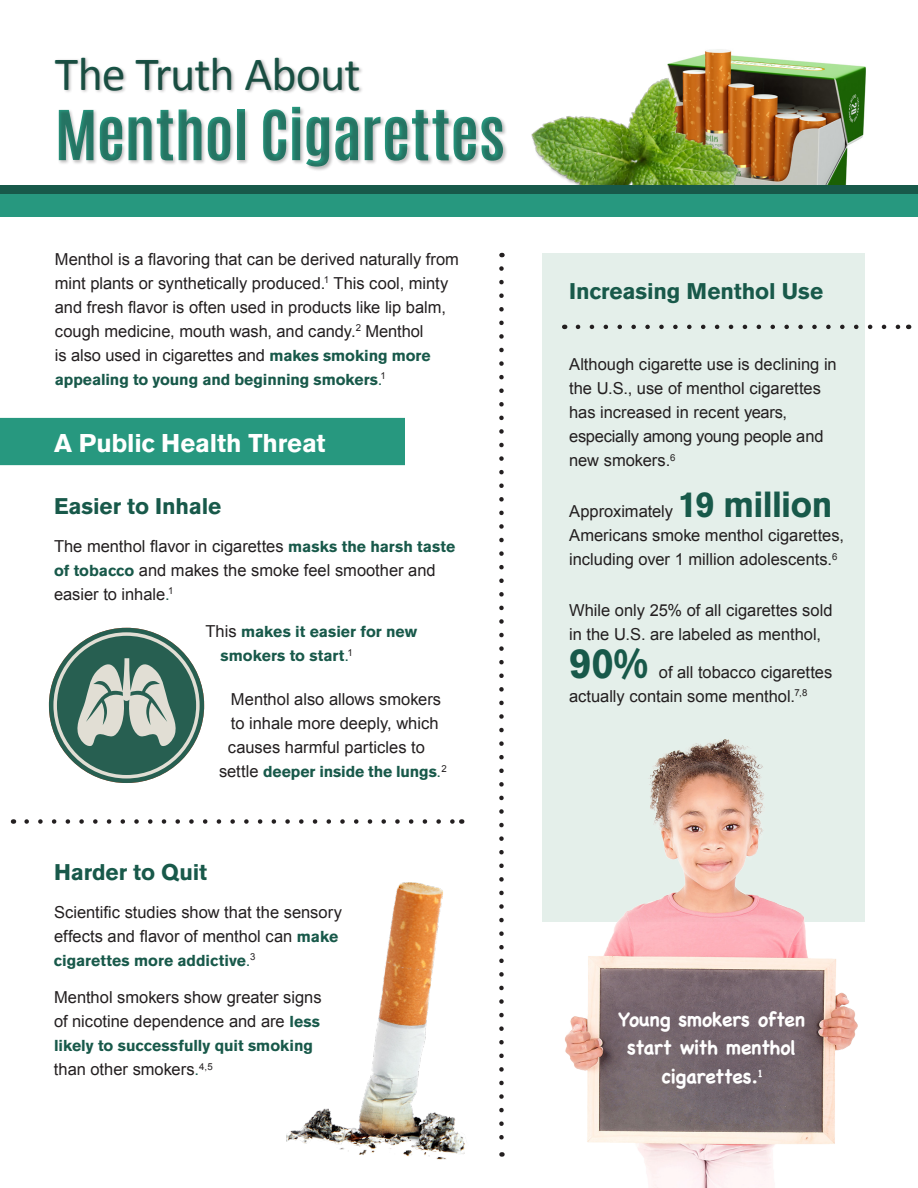
<style>
.page{position:relative;width:918px;height:1188px;background:#fff}
.page>*{position:absolute;margin:0;border:0;box-sizing:border-box;transform-origin:0 0}
.t1{font:700 58.5px "Antonio";letter-spacing:-.01em;color:#27987f;scale:1.05 1}
.t2{font:48px "Calibri";letter-spacing:-.02em;color:#18594a}
.text{font:700 42px "Akzidenz Grotesk BE";color:#18594a;scale:.95 1}
.large_white_header{font:700 25.5px "Akzidenz Grotesk BE";letter-spacing:-.005em;color:#fff}
.t3{font:700 22.5px "Akzidenz Grotesk BE";letter-spacing:-.005em;color:#18594a}
.t4{font:700 19.5px/28.5px "Chalkboard";letter-spacing:-.02em;color:#fff;text-align:center}
.text-2{font:16.5px/24px "Arial";color:#231f20}
.text-3{font:700 15.75px/24px "Akzidenz Grotesk BE";color:#18594a}
.s1{font-family:"Akzidenz Grotesk BE";font-weight:700;font-size:15.75px;color:#18594a}
.s2{font-family:"Arial";font-weight:400;font-size:16.5px}
.s3{color:#18594a}
.s4{font-family:"Arial";font-weight:400;font-size:16.5px;color:#231f20}
.s5{font-family:"Akzidenz Grotesk BE";font-weight:700;font-size:36px;color:#18594a}
</style>
<div class="page">
<div style="left:543px;top:254px;width:322px;height:668px;background:#e4efea"></div>
<img style="left:667px;top:49px;width:199px;height:136px">
<img style="left:531px;top:72px;width:221px;height:113px">
<div style="left:0;top:185px;width:918px;height:9px;background:#18594a"></div>
<div style="left:0;top:194px;width:918px;height:23px;background:#27987f"></div>
<div style="left:0;top:418px;width:405px;height:47px;background:#27987f"></div>
<svg style="left:499px;top:268px;width:5px;height:889px"></svg>
<div style="left:54px;top:56px;width:454px;height:116px;background:#231f20;opacity:.3"></div>
<svg style="left:578px;top:325px;width:323px;height:4px"></svg>
<svg style="left:27px;top:819px;width:427px;height:5px"></svg>
<img style="left:287px;top:882px;width:178px;height:278px">
<img style="left:542px;top:737px;width:316px;height:451px">
<svg style="left:48px;top:627px;width:157px;height:156px"></svg>
<p class="t2" style="left:55px;top:43px;width:307px">The Truth About</p>
<p class="t1" style="left:55px;top:91px;width:430px">Menthol Cigarettes</p>
<p class="text-2" style="left:55px;top:247px;width:406px">Menthol is a flavoring that can be derived naturally from mint plants or synthetically produced.<sup>1</sup> This cool, minty and fresh flavor is often used in products like lip balm, cough medicine, mouth wash, and candy.<sup>2</sup> Menthol<br>is also used in cigarettes and <span class="s1">makes smoking more</span></p>
<p class="text-3" style="left:55px;top:367px;width:333px">appealing to young and beginning smokers<span class="s2">.</span><sup>1</sup></p>
<p class="large_white_header" style="left:54px;top:428px;width:273px">A Public Health Threat</p>
<p class="t3" style="left:54px;top:493px;width:169px">Easier to Inhale</p>
<p class="text-2" style="left:54px;top:534px;width:403px">The menthol flavor in cigarettes <span class="s1">masks the harsh taste of tobacco</span> and makes the smoke feel smoother and easier to inhale<span class="s3">.</span><sup>1</sup></p>
<p class="text-3" style="left:220px;top:620px;width:198px;text-indent:-15px"><span class="s4">This</span> makes it easier for new smokers to start<span class="s2">.</span><sup>1</sup></p>
<p class="text-2" style="left:228px;top:688px;width:215px">Menthol also allows smokers to inhale more deeply, which causes harmful particles to</p>
<p class="text-3" style="left:219px;top:760px;width:229px"><span class="s4">settle</span> deeper inside the lungs<span class="s2">.</span><sup>2</sup></p>
<p class="t3" style="left:54px;top:859px;width:155px">Harder to Quit</p>
<p class="text-2" style="left:54px;top:900px;width:290px">Scientific studies show that the sensory effects and flavor of menthol can <span class="s1">make</span></p>
<p class="text-3" style="left:54px;top:948px;width:203px">cigarettes more addictive<span class="s2">.</span><sup>3</sup></p>
<p class="text-2" style="left:54px;top:985px;width:269px">Menthol smokers show greater signs of nicotine dependence and are <span class="s1">less</span></p>
<p class="text-3" style="left:54px;top:1034px;width:261px">likely to successfully quit smoking</p>
<p class="text-2" style="left:54px;top:1057px;width:160px">than other smokers<span class="s3">.</span><sup>4,5</sup></p>
<p class="t3" style="left:569px;top:278px;width:255px">Increasing Menthol Use</p>
<p class="text-2" style="left:569px;top:353px;width:269px">Although cigarette use is declining in the U.S., use of menthol cigarettes has increased in recent years, especially among young people and new smokers.<sup>6</sup></p>
<p class="text-2" style="left:569px;top:500px;width:277px">Approximately <span class="s5">19 million<br></span>Americans smoke menthol cigarettes, including over 1 million adolescents.<sup>6</sup></p>
<p class="text-2" style="left:569px;top:599px;width:265px">While only 25% of all cigarettes sold in the U.S. are labeled as menthol,</p>
<p class="text" style="left:569px;top:639px;width:85px">90%</p>
<p class="text-2" style="left:569px;top:660px;width:265px;text-indent:90px">of all tobacco cigarettes actually contain some menthol.<sup>7,8</sup></p>
<p class="t4" style="left:619px;top:1005px;width:188px">Young smokers often start with menthol cigarettes.<sup>1</sup></p>
</div>
